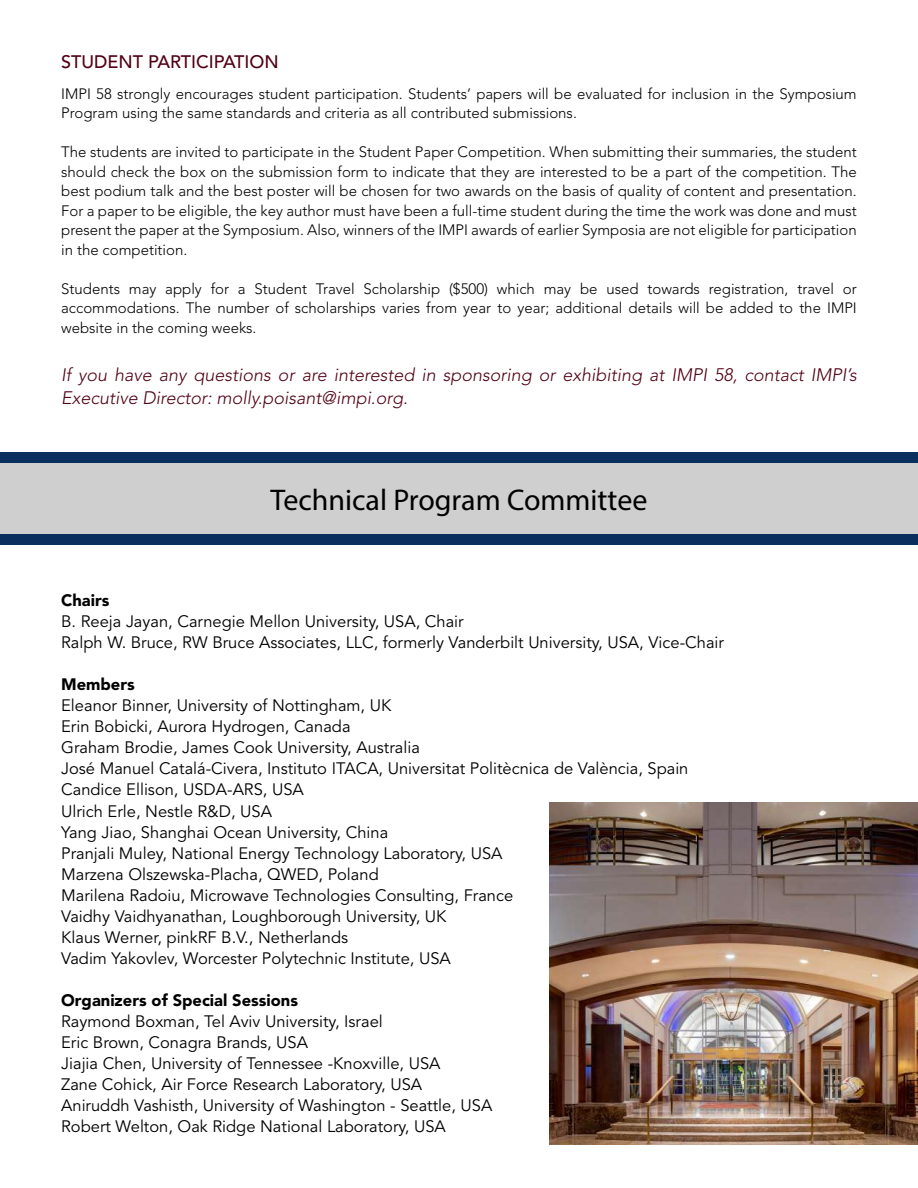
<style>
.page{position:relative;width:918px;height:1188px;background:#fff}
.page>*{position:absolute;margin:0;border:0;box-sizing:border-box;transform-origin:0 0}
.t1{font:30px "Myriad Pro";color:#000}
.t2{font:italic 300 18px/22.5px "Avenir LT Std";color:#520016}
.t3{font:500 18px "Avenir LT Std";color:#520016}
.t4{font:16.5px/21px "Avenir LT Std";color:#000}
.t5{font:900 16.5px "Avenir LT Std";color:#000}
.t6{font:300 15px/19.5px "Avenir LT Std";color:#000;text-align:justify}
</style>
<div class="page">
<div style="left:0;top:463px;width:918px;height:72px;background:#cfcfcf"></div>
<div style="left:0;top:452px;width:918px;height:11px;background:#0a2f5f"></div>
<div style="left:0;top:534px;width:918px;height:10px;background:#0a2f5f"></div>
<img style="left:549px;top:803px;width:369px;height:342px">
<p class="t3" style="left:61px;top:51px;width:219px">STUDENT PARTICIPATION</p>
<p class="t6" style="left:61px;top:84px;width:797px">IMPI 58 strongly encourages student participation. Students’ papers will be evaluated for inclusion in the Symposium<br>Program using the same standards and criteria as all contributed submissions.</p>
<p class="t6" style="left:61px;top:142px;width:797px">The students are invited to participate in the Student Paper Competition. When submitting their summaries, the student should check the box on the submission form to indicate that they are interested to be a part of the competition. The best podium talk and the best poster will be chosen for two awards on the basis of quality of content and presentation.<br>For a paper to be eligible, the key author must have been a full-time student during the time the work was done and must present the paper at the Symposium. Also, winners of the IMPI awards of earlier Symposia are not eligible for participation in the competition.</p>
<p class="t6" style="left:61px;top:279px;width:797px">Students may apply for a Student Travel Scholarship ($500) which may be used towards registration, travel or accommodations. The number of scholarships varies from year to year; additional details will be added to the IMPI website in the coming weeks.</p>
<p class="t2" style="left:61px;top:364px;width:797px">If you have any questions or are interested in sponsoring or exhibiting at IMPI 58, contact IMPI’s<br>Executive Director: molly.poisant@impi.org.</p>
<h1 class="t1" style="left:271px;top:481px;width:378px">Technical Program Committee</h1>
<p class="t5" style="left:61px;top:591px;width:50px">Chairs</p>
<p class="t4" style="left:61px;top:612px;width:664px">B. Reeja Jayan, Carnegie Mellon University, USA, Chair<br>Ralph W. Bruce, RW Bruce Associates, LLC, formerly Vanderbilt University, USA, Vice-Chair</p>
<p class="t5" style="left:61px;top:675px;width:75px">Members</p>
<p class="t4" style="left:61px;top:696px;width:629px">Eleanor Binner, University of Nottingham, UK<br>Erin Bobicki, Aurora Hydrogen, Canada<br>Graham Brodie, James Cook University, Australia<br>José Manuel Catalá-Civera, Instituto ITACA, Universitat Politècnica de València, Spain Candice Ellison, USDA-ARS, USA<br>Ulrich Erle, Nestle R&amp;D, USA<br>Yang Jiao, Shanghai Ocean University, China<br>Pranjali Muley, National Energy Technology Laboratory, USA<br>Marzena Olszewska-Placha, QWED, Poland<br>Marilena Radoiu, Microwave Technologies Consulting, France<br>Vaidhy Vaidhyanathan, Loughborough University, UK<br>Klaus Werner, pinkRF B.V., Netherlands<br>Vadim Yakovlev, Worcester Polytechnic Institute, USA</p>
<p class="t5" style="left:61px;top:990px;width:238px">Organizers of Special Sessions</p>
<p class="t4" style="left:61px;top:1011px;width:433px">Raymond Boxman, Tel Aviv University, Israel<br>Eric Brown, Conagra Brands, USA<br>Jiajia Chen, University of Tennessee -Knoxville, USA<br>Zane Cohick, Air Force Research Laboratory, USA Aniruddh Vashisth, University of Washington - Seattle, USA Robert Welton, Oak Ridge National Laboratory, USA</p>
</div>
